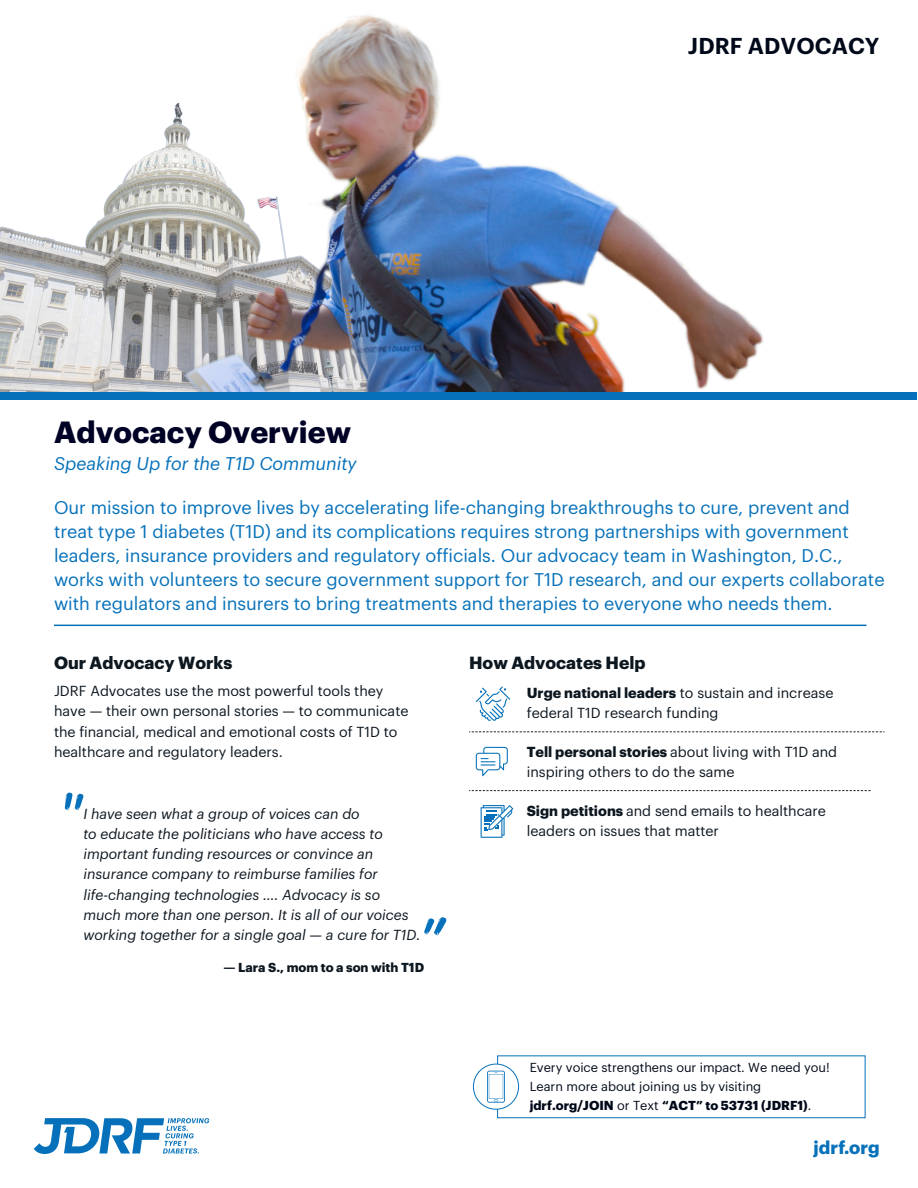
<style>
.page{position:relative;width:918px;height:1188px;background:#fff}
.page>*{position:absolute;margin:0;border:0;box-sizing:border-box;transform-origin:0 0}
.t1{font:700 30px "Graphik";color:#000225}
.t2{font:600 22.5px "Graphik";letter-spacing:.005em;color:#000919}
.Intro_Para{font:18px/24px "Graphik";color:#0671ba}
.t3{font:italic 18px "Graphik";color:#0671ba}
.t4{font:700 18px "Graphik";color:#0671ba}
.Subhead{font:700 17.25px "Graphik";color:#0d1720}
.Body_Copy_9_13{font:14.25px/20.2px "Graphik";color:#0d1720}
.Body_Copy_9_13-2{font:italic 14.25px/20.2px "Graphik";color:#0d1720}
.Body_Copy_9_13-3{font:12.75px/18.8px "Graphik";color:#000919}
.Body_Copy_9_13-4{font:700 12.75px "Graphik";color:#0d1720}
.s1{font-weight:700}
</style>
<div class="page">
<svg style="left:34px;top:1118px;width:175px;height:36px"></svg>
<img style="left:0;top:226px;width:81px;height:170px">
<img style="left:81px;top:15px;width:682px;height:377px">
<svg style="left:469px;top:731px;width:416px;height:1px"></svg>
<svg style="left:469px;top:790px;width:402px;height:1px"></svg>
<svg style="left:65px;top:792px;width:18px;height:18px"></svg>
<svg style="left:424px;top:917px;width:23px;height:18px"></svg>
<svg style="left:481px;top:805px;width:32px;height:33px"></svg>
<svg style="left:476px;top:747px;width:32px;height:29px"></svg>
<svg style="left:476px;top:686px;width:34px;height:35px"></svg>
<div style="left:473px;top:1064px;width:46px;height:46px;border:1px solid #0671ba;border-radius:50%"></div>
<svg style="left:487px;top:1071px;width:18px;height:32px"></svg>
<div style="left:1px;top:392px;width:916px;height:8px;background:#0671ba"></div>
<hr style="left:54px;top:625px;width:812px;height:1px;background:#0671ba">
<p class="t2" style="left:688px;top:28px;width:193px">JDRF ADVOCACY</p>
<p class="t1" style="left:54px;top:409px;width:299px">Advocacy Overview</p>
<p class="t3" style="left:54px;top:450px;width:304px">Speaking Up for the T1D Community</p>
<p class="Intro_Para" style="left:54px;top:494px;width:832px">Our mission to improve lives by accelerating life-changing breakthroughs to cure, prevent and treat type 1 diabetes (T1D) and its complications requires strong partnerships with government leaders, insurance providers and regulatory officials. Our advocacy team in Washington, D.C., works with volunteers to secure government support for T1D research, and our experts collaborate with regulators and insurers to bring treatments and therapies to everyone who needs them.</p>
<p class="Subhead" style="left:54px;top:649px;width:180px">Our Advocacy Works</p>
<p class="Body_Copy_9_13" style="left:54px;top:680px;width:356px">JDRF Advocates use the most powerful tools they have — their own personal stories — to communicate the financial, medical and emotional costs of T1D to healthcare and regulatory leaders.</p>
<p class="Body_Copy_9_13-2" style="left:83px;top:802px;width:339px">I have seen what a group of voices can do<br>to educate the politicians who have access to important funding resources or convince an insurance company to reimburse families for life-changing technologies …. Advocacy is so much more than one person. It is all of our voices working together for a single goal — a cure for T1D.</p>
<p class="Body_Copy_9_13-4" style="left:224px;top:958px;width:202px">— Lara S., mom to a son with T1D</p>
<p class="Subhead" style="left:469px;top:649px;width:178px">How Advocates Help</p>
<p class="Body_Copy_9_13" style="left:527px;top:682px;width:308px"><span class="s1">Urge national leaders</span> to sustain and increase federal T1D research funding</p>
<p class="Body_Copy_9_13" style="left:527px;top:740px;width:312px"><span class="s1">Tell personal stories</span> about living with T1D and inspiring others to do the same</p>
<p class="Body_Copy_9_13" style="left:527px;top:799px;width:301px"><span class="s1">Sign petitions</span> and send emails to healthcare leaders on issues that matter</p>
<p class="Body_Copy_9_13-3" style="left:530px;top:1057px;width:302px">Every voice strengthens our impact. We need you!<br>Learn more about joining us by visiting <span class="s1">jdrf.org/JOIN</span> or Text <span class="s1">“ACT” to 53731 (JDRF1)</span>.</p>
<p class="t4" style="left:814px;top:1134px;width:67px">jdrf.org</p>
</div>
